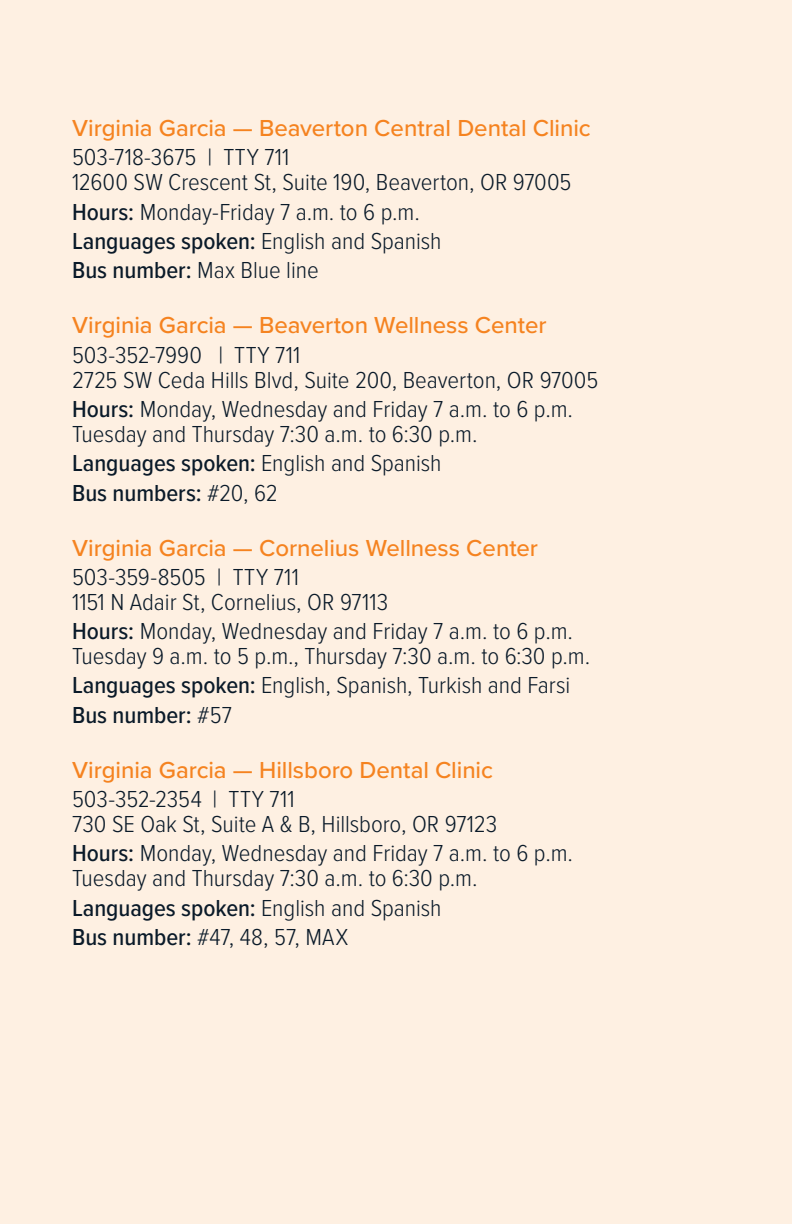
<style>
.page{position:relative;width:792px;height:1224px;background:#fef0e2}
.page>*{position:absolute;margin:0;border:0;box-sizing:border-box;transform-origin:0 0}
.new_clinic_address_i{font:300 24px/25px "Proxima Nova Cond";letter-spacing:-.005em;color:#0a1a29;scale:1.05 1}
.clinic{font:500 24px "Proxima Nova";letter-spacing:-.005em;color:#f58320}
.new_clinic_address_i-2{font:500 24px "Proxima Nova Cond";color:#0a1a29;scale:1.05 1}
.s1{font-weight:500}
.s2{font-weight:300}
</style>
<div class="page">
<p class="clinic" style="left:72px;top:110px;width:520px">Virginia Garcia — Beaverton Central Dental Clinic</p>
<p class="new_clinic_address_i" style="left:72px;top:144px;width:477px">503-718-3675 | TTY 711<br>12600 SW Crescent St, Suite 190, Beaverton, OR 97005</p>
<p class="new_clinic_address_i" style="left:72px;top:198px;width:333px"><span class="s1">Hours:</span> Monday-Friday 7 a.m. to 6 p.m.</p>
<p class="new_clinic_address_i" style="left:72px;top:227px;width:354px"><span class="s1">Languages spoken:</span> English and Spanish</p>
<p class="new_clinic_address_i" style="left:72px;top:256px;width:237px"><span class="s1">Bus number:</span> Max Blue line</p>
<p class="clinic" style="left:72px;top:307px;width:476px">Virginia Garcia — Beaverton Wellness Center</p>
<p class="new_clinic_address_i" style="left:72px;top:341px;width:503px">503-352-7990 | TTY 711<br>2725 SW Ceda Hills Blvd, Suite 200, Beaverton, OR 97005</p>
<p class="new_clinic_address_i" style="left:72px;top:395px;width:479px"><span class="s1">Hours:</span> Monday, Wednesday and Friday 7 a.m. to 6 p.m.<br>Tuesday and Thursday 7:30 a.m. to 6:30 p.m.</p>
<p class="new_clinic_address_i" style="left:72px;top:449px;width:354px"><span class="s1">Languages spoken:</span> English and Spanish</p>
<p class="new_clinic_address_i-2" style="left:72px;top:475px;width:198px">Bus numbers: <span class="s2">#20, 62</span></p>
<p class="clinic" style="left:72px;top:530px;width:467px">Virginia Garcia — Cornelius Wellness Center</p>
<p class="new_clinic_address_i" style="left:72px;top:563px;width:303px">503-359-8505 | TTY 711<br>1151 N Adair St, Cornelius, OR 97113</p>
<p class="new_clinic_address_i" style="left:72px;top:617px;width:495px"><span class="s1">Hours:</span> Monday, Wednesday and Friday 7 a.m. to 6 p.m.<br>Tuesday 9 a.m. to 5 p.m., Thursday 7:30 a.m. to 6:30 p.m.</p>
<p class="new_clinic_address_i" style="left:72px;top:672px;width:476px"><span class="s1">Languages spoken:</span> English, Spanish, Turkish and Farsi</p>
<p class="new_clinic_address_i-2" style="left:72px;top:697px;width:154px">Bus number: <span class="s2">#57</span></p>
<p class="clinic" style="left:72px;top:752px;width:423px">Virginia Garcia — Hillsboro Dental Clinic</p>
<p class="new_clinic_address_i" style="left:72px;top:785px;width:406px">503-352-2354 | TTY 711<br>730 SE Oak St, Suite A &amp; B, Hillsboro, OR 97123</p>
<p class="new_clinic_address_i" style="left:72px;top:840px;width:479px"><span class="s1">Hours:</span> Monday, Wednesday and Friday 7 a.m. to 6 p.m.<br>Tuesday and Thursday 7:30 a.m. to 6:30 p.m.</p>
<p class="new_clinic_address_i" style="left:72px;top:894px;width:354px"><span class="s1">Languages spoken:</span> English and Spanish</p>
<p class="new_clinic_address_i" style="left:72px;top:923px;width:264px"><span class="s1">Bus number:</span> #47, 48, 57, MAX</p>
</div>
